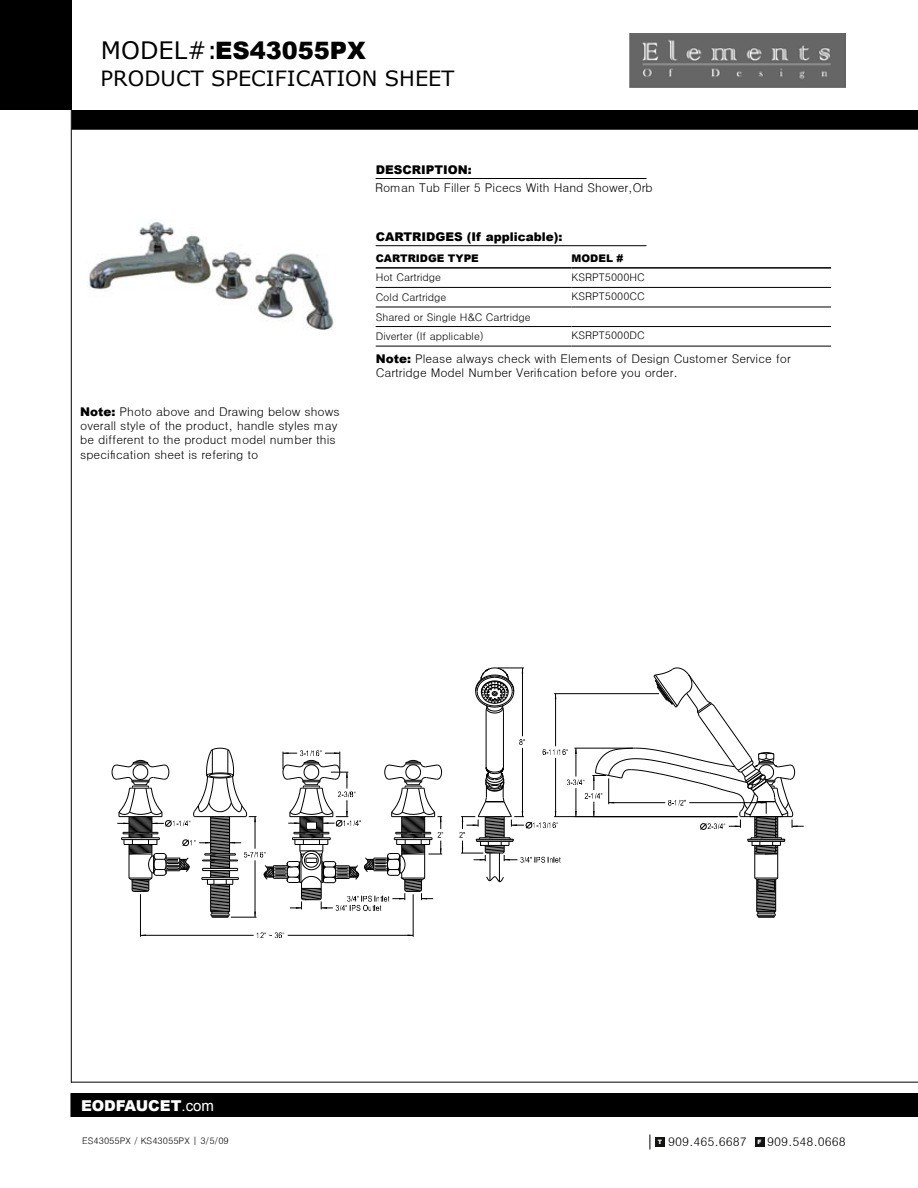
<style>
.page{position:relative;width:918px;height:1188px;background:#fff}
.page>*{position:absolute;margin:0;border:0;box-sizing:border-box;transform-origin:0 0}
.t1{font:900 24px "Arial";color:#000}
.t2{font:21px "Verdana";color:#000}
.t3{font:900 15px "Arial";color:#fff}
.t4{font:12px/14.4px "Dotum";color:#000}
.t5{font:900 12px "Arial";color:#000}
.t6{font:10.5px/19.5px "Dotum";color:#000}
.t7{font:900 10.5px "Arial";color:#000}
.t8{font:9px "Dotum";color:#000}
.t9{font:900 6px "Arial";color:#fff}
.s1{font-family:"Verdana";font-weight:400}
.s2{font-family:"Arial";font-weight:900}
.s3{font-weight:400}
</style>
<div class="page">
<svg style="left:650px;top:1134px;width:1px;height:15px"></svg>
<div style="left:655px;top:1137px;width:10px;height:9px;background:#131311"></div>
<div style="left:755px;top:1137px;width:9px;height:9px;background:#131311"></div>
<div style="left:0;top:0;width:72px;height:110px;background:#000"></div>
<hr style="left:71px;top:87px;width:1px;height:996px;background:#000">
<div style="left:71px;top:1094px;width:846px;height:22px;background:#000"></div>
<div style="left:70px;top:1093px;width:848px;height:24px;border:2px solid #000"></div>
<hr style="left:71px;top:1082px;width:847px;height:1px;background:#000">
<img style="left:630px;top:33px;width:216px;height:54px">
<div style="left:72px;top:111px;width:845px;height:18px;background:#000"></div>
<div style="left:72px;top:110px;width:846px;height:20px;border:2px solid #000"></div>
<hr style="left:376px;top:178px;width:270px;height:1px;background:#000">
<hr style="left:376px;top:245px;width:270px;height:1px;background:#000">
<hr style="left:376px;top:267px;width:196px;height:2px;background:#000">
<hr style="left:572px;top:267px;width:259px;height:2px;background:#000">
<hr style="left:376px;top:287px;width:196px;height:1px;background:#000">
<hr style="left:572px;top:287px;width:259px;height:1px;background:#000">
<hr style="left:376px;top:307px;width:196px;height:1px;background:#000">
<hr style="left:572px;top:307px;width:259px;height:1px;background:#000">
<hr style="left:376px;top:326px;width:196px;height:1px;background:#000">
<hr style="left:572px;top:326px;width:259px;height:1px;background:#000">
<hr style="left:376px;top:346px;width:196px;height:1px;background:#000">
<hr style="left:572px;top:346px;width:259px;height:1px;background:#000">
<img style="left:87px;top:219px;width:248px;height:111px">
<svg style="left:256px;top:932px;width:28px;height:6px"></svg>
<hr style="left:140px;top:894px;width:1px;height:43px;background:#000">
<hr style="left:413px;top:894px;width:1px;height:43px;background:#000">
<hr style="left:140px;top:935px;width:114px;height:1px;background:#000">
<hr style="left:288px;top:935px;width:125px;height:1px;background:#000">
<svg style="left:112px;top:748px;width:331px;height:170px"></svg>
<svg style="left:459px;top:668px;width:345px;height:250px"></svg>
<hr style="left:757px;top:879px;width:1px;height:32px;background:#000">
<hr style="left:775px;top:879px;width:1px;height:32px;background:#000">
<p class="t1" style="left:101px;top:33px;width:266px"><span class="s1">MODEL#:</span>ES43055PX</p>
<p class="t2" style="left:101px;top:65px;width:355px">PRODUCT SPECIFICATION SHEET</p>
<p class="t5" style="left:376px;top:161px;width:97px">DESCRIPTION:</p>
<p class="t4" style="left:375px;top:181px;width:279px">Roman Tub Filler 5 Picecs With Hand Shower,Orb</p>
<p class="t4" style="left:80px;top:404px;width:261px"><span class="s2">Note:</span> Photo above and Drawing below shows overall style of the product, handle styles may be different to the product model number this specification sheet is refering to</p>
<p class="t5" style="left:376px;top:228px;width:188px">CARTRIDGES (If applicable):</p>
<p class="t7" style="left:376px;top:250px;width:105px">CARTRIDGE TYPE</p>
<p class="t7" style="left:572px;top:250px;width:53px">MODEL #</p>
<p class="t6" style="left:376px;top:268px;width:156px">Hot Cartridge<br>Cold Cartridge<br>Shared or Single H&amp;C Cartridge<br>Diverter (If applicable)</p>
<p class="t4" style="left:376px;top:351px;width:417px"><span class="s2">Note:</span> Please always check with Elements of Design Customer Service for<br>Cartridge Model Number Verification before you order.</p>
<p class="t6" style="left:572px;top:267px;width:75px">KSRPT5000HC<br>KSRPT5000CC</p>
<p class="t6" style="left:572px;top:326px;width:75px">KSRPT5000DC</p>
<p class="t3" style="left:81px;top:1095px;width:135px">EODFAUCET<span class="s3">.com</span></p>
<p class="t8" style="left:82px;top:1136px;width:148px">ES43055PX / KS43055PX | 3/5/09</p>
<p class="t4" style="left:658px;top:1134px;width:91px"><sup>T</sup> 909.465.6687</p>
<p class="t4" style="left:767px;top:1134px;width:80px">909.548.0668</p>
<p class="t9" style="left:758px;top:1137px;width:6px">F</p>
</div>
